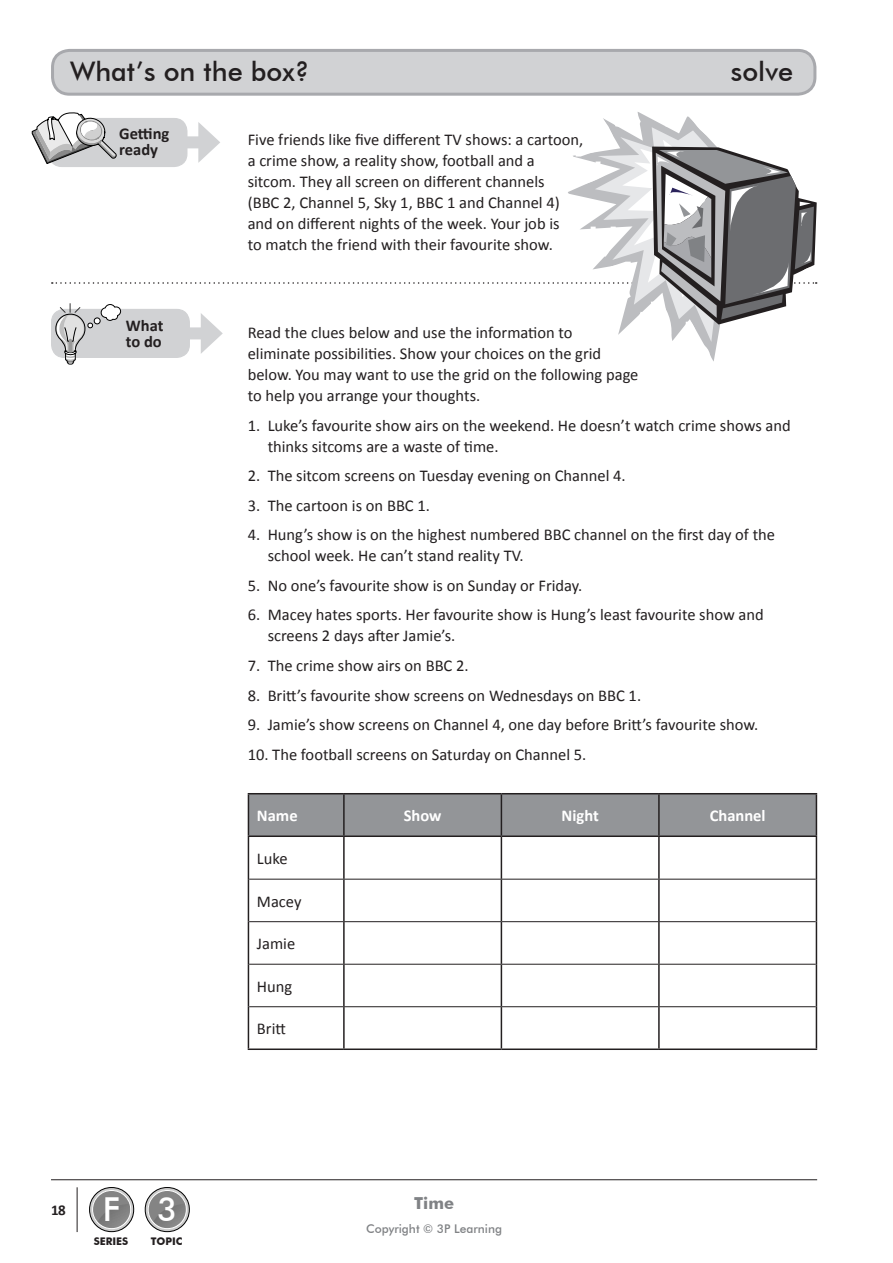
<style>
.page{position:relative;width:893px;height:1263px;background:#fff}
.page>*{position:absolute;margin:0;border:0;box-sizing:border-box;transform-origin:0 0}
.t1{font:500 27px "Futura BT";color:#231f20}
.t2{font:16.5px/21px "Calibri";color:#231f20}
.t3{font:700 16.5px "Calibri";color:#fff}
.t4{font:700 16.5px/16.5px "Calibri";color:#231f20}
.t5{font:700 16.5px "Futura BT";color:#808285}
.t6{font:700 15px "Calibri";color:#231f20}
.t7{font:500 12px "Futura BT";color:#808285}
.t8{font:700 10.5px "Futura BT";color:#231f20}
.s1{font-family:"Futura BT";font-weight:500;font-size:33px;color:#fff}
</style>
<div class="page">
<hr style="left:51px;top:1179px;width:766px;height:1px;background:#231f20">
<hr style="left:77px;top:1187px;width:1px;height:45px;background:#231f20">
<svg style="left:89px;top:1187px;width:45px;height:45px"></svg>
<svg style="left:145px;top:1187px;width:45px;height:45px"></svg>
<div style="left:53px;top:50px;width:762px;height:44px;background:#d1d2d4;border-radius:17px"></div>
<div style="left:51px;top:49px;width:765px;height:47px;border:3px solid #a8a9ad;border-radius:17px"></div>
<div style="left:249px;top:794px;width:567px;height:41px;background:#939598"></div>
<hr style="left:248px;top:793px;width:96px;height:1px;background:#231f20">
<hr style="left:248px;top:794px;width:1px;height:41px;background:#231f20">
<hr style="left:344px;top:793px;width:157px;height:1px;background:#231f20">
<hr style="left:343px;top:794px;width:2px;height:41px;background:#231f20">
<hr style="left:501px;top:793px;width:158px;height:1px;background:#231f20">
<hr style="left:501px;top:794px;width:1px;height:41px;background:#231f20">
<hr style="left:659px;top:793px;width:158px;height:1px;background:#231f20">
<hr style="left:658px;top:794px;width:2px;height:41px;background:#231f20">
<hr style="left:816px;top:794px;width:1px;height:41px;background:#231f20">
<hr style="left:248px;top:835px;width:96px;height:2px;background:#231f20">
<hr style="left:248px;top:837px;width:1px;height:42px;background:#231f20">
<hr style="left:344px;top:835px;width:157px;height:2px;background:#231f20">
<hr style="left:343px;top:837px;width:2px;height:42px;background:#231f20">
<hr style="left:501px;top:835px;width:158px;height:2px;background:#231f20">
<hr style="left:501px;top:837px;width:1px;height:42px;background:#231f20">
<hr style="left:659px;top:835px;width:158px;height:2px;background:#231f20">
<hr style="left:658px;top:837px;width:2px;height:42px;background:#231f20">
<hr style="left:816px;top:837px;width:1px;height:42px;background:#231f20">
<hr style="left:248px;top:879px;width:1px;height:43px;background:#231f20">
<hr style="left:343px;top:879px;width:2px;height:42px;background:#231f20">
<hr style="left:501px;top:879px;width:1px;height:42px;background:#231f20">
<hr style="left:658px;top:879px;width:2px;height:42px;background:#231f20">
<hr style="left:816px;top:879px;width:1px;height:43px;background:#231f20">
<hr style="left:248px;top:922px;width:1px;height:42px;background:#231f20">
<hr style="left:343px;top:922px;width:2px;height:42px;background:#231f20">
<hr style="left:501px;top:922px;width:1px;height:42px;background:#231f20">
<hr style="left:658px;top:922px;width:2px;height:42px;background:#231f20">
<hr style="left:816px;top:922px;width:1px;height:42px;background:#231f20">
<hr style="left:248px;top:964px;width:1px;height:43px;background:#231f20">
<hr style="left:343px;top:964px;width:2px;height:42px;background:#231f20">
<hr style="left:501px;top:964px;width:1px;height:42px;background:#231f20">
<hr style="left:658px;top:964px;width:2px;height:42px;background:#231f20">
<hr style="left:816px;top:964px;width:1px;height:43px;background:#231f20">
<hr style="left:248px;top:1007px;width:1px;height:41px;background:#231f20">
<hr style="left:343px;top:1007px;width:2px;height:41px;background:#231f20">
<hr style="left:501px;top:1007px;width:1px;height:41px;background:#231f20">
<hr style="left:658px;top:1007px;width:2px;height:41px;background:#231f20">
<hr style="left:816px;top:1007px;width:1px;height:41px;background:#231f20">
<hr style="left:248px;top:1048px;width:96px;height:2px;background:#231f20">
<hr style="left:344px;top:1048px;width:157px;height:2px;background:#231f20">
<hr style="left:501px;top:1048px;width:158px;height:2px;background:#231f20">
<hr style="left:659px;top:1048px;width:158px;height:2px;background:#231f20">
<hr style="left:249px;top:879px;width:95px;height:1px;background:#231f20">
<hr style="left:344px;top:879px;width:157px;height:1px;background:#231f20">
<hr style="left:501px;top:879px;width:158px;height:1px;background:#231f20">
<hr style="left:659px;top:879px;width:157px;height:1px;background:#231f20">
<hr style="left:249px;top:921px;width:95px;height:1px;background:#231f20">
<hr style="left:344px;top:921px;width:157px;height:1px;background:#231f20">
<hr style="left:501px;top:921px;width:158px;height:1px;background:#231f20">
<hr style="left:659px;top:921px;width:157px;height:1px;background:#231f20">
<hr style="left:249px;top:964px;width:95px;height:1px;background:#231f20">
<hr style="left:344px;top:964px;width:157px;height:1px;background:#231f20">
<hr style="left:501px;top:964px;width:158px;height:1px;background:#231f20">
<hr style="left:659px;top:964px;width:157px;height:1px;background:#231f20">
<hr style="left:249px;top:1006px;width:95px;height:1px;background:#231f20">
<hr style="left:344px;top:1006px;width:157px;height:1px;background:#231f20">
<hr style="left:501px;top:1006px;width:158px;height:1px;background:#231f20">
<hr style="left:659px;top:1006px;width:157px;height:1px;background:#231f20">
<svg style="left:31px;top:112px;width:786px;height:253px"></svg>
<h1 class="t1" style="left:70px;top:55px;width:241px">What’s on the box?</h1>
<h1 class="t1" style="left:731px;top:55px;width:64px">solve</h1>
<p class="t4" style="left:119px;top:125px;width:52px">Getting ready</p>
<p class="t4" style="left:126px;top:317px;width:39px">What to do</p>
<p class="t6" style="left:51px;top:1201px;width:127px">18 <span class="s1">F3</span></p>
<p class="t8" style="left:94px;top:1234px;width:36px">SERIES</p>
<p class="t8" style="left:151px;top:1234px;width:33px">TOPIC</p>
<p class="t2" style="left:248px;top:129px;width:337px">Five friends like five different TV shows: a cartoon, a crime show, a reality show, football and a sitcom. They all screen on different channels<br>(BBC 2, Channel 5, Sky 1, BBC 1 and Channel 4) and on different nights of the week. Your job is<br>to match the friend with their favourite show.</p>
<p class="t2" style="left:248px;top:322px;width:392px">Read the clues below and use the information to eliminate possibilities. Show your choices on the grid below. You may want to use the grid on the following page to help you arrange your thoughts.</p>
<p class="t2" style="left:268px;top:415px;width:525px;text-indent:-20px">1. Luke’s favourite show airs on the weekend. He doesn’t watch crime shows and thinks sitcoms are a waste of time.</p>
<p class="t2" style="left:248px;top:465px;width:380px">2. The sitcom screens on Tuesday evening on Channel 4.</p>
<p class="t2" style="left:248px;top:495px;width:184px">3. The cartoon is on BBC 1.</p>
<p class="t2" style="left:268px;top:524px;width:509px;text-indent:-20px">4. Hung’s show is on the highest numbered BBC channel on the first day of the school week. He can’t stand reality TV.</p>
<p class="t2" style="left:248px;top:575px;width:336px">5. No one’s favourite show is on Sunday or Friday.</p>
<p class="t2" style="left:268px;top:604px;width:498px;text-indent:-20px">6. Macey hates sports. Her favourite show is Hung’s least favourite show and screens 2 days after Jamie’s.</p>
<p class="t2" style="left:248px;top:655px;width:222px">7. The crime show airs on BBC 2.</p>
<p class="t2" style="left:248px;top:684px;width:395px">8. Britt’s favourite show screens on Wednesdays on BBC 1.</p>
<p class="t2" style="left:248px;top:714px;width:512px">9. Jamie’s show screens on Channel 4, one day before Britt’s favourite show.</p>
<p class="t2" style="left:248px;top:744px;width:340px">10. The football screens on Saturday on Channel 5.</p>
<p class="t3" style="left:257px;top:805px;width:42px">Name</p>
<p class="t3" style="left:404px;top:805px;width:39px">Show</p>
<p class="t3" style="left:562px;top:805px;width:39px">Night</p>
<p class="t3" style="left:710px;top:805px;width:57px">Channel</p>
<p class="t2" style="left:257px;top:848px;width:32px">Luke</p>
<p class="t2" style="left:257px;top:891px;width:46px">Macey</p>
<p class="t2" style="left:257px;top:933px;width:40px">Jamie</p>
<p class="t2" style="left:257px;top:976px;width:37px">Hung</p>
<p class="t2" style="left:257px;top:1018px;width:30px">Britt</p>
<p class="t5" style="left:414px;top:1193px;width:41px">Time</p>
<p class="t7" style="left:366px;top:1221px;width:137px">Copyright © 3P Learning</p>
</div>
